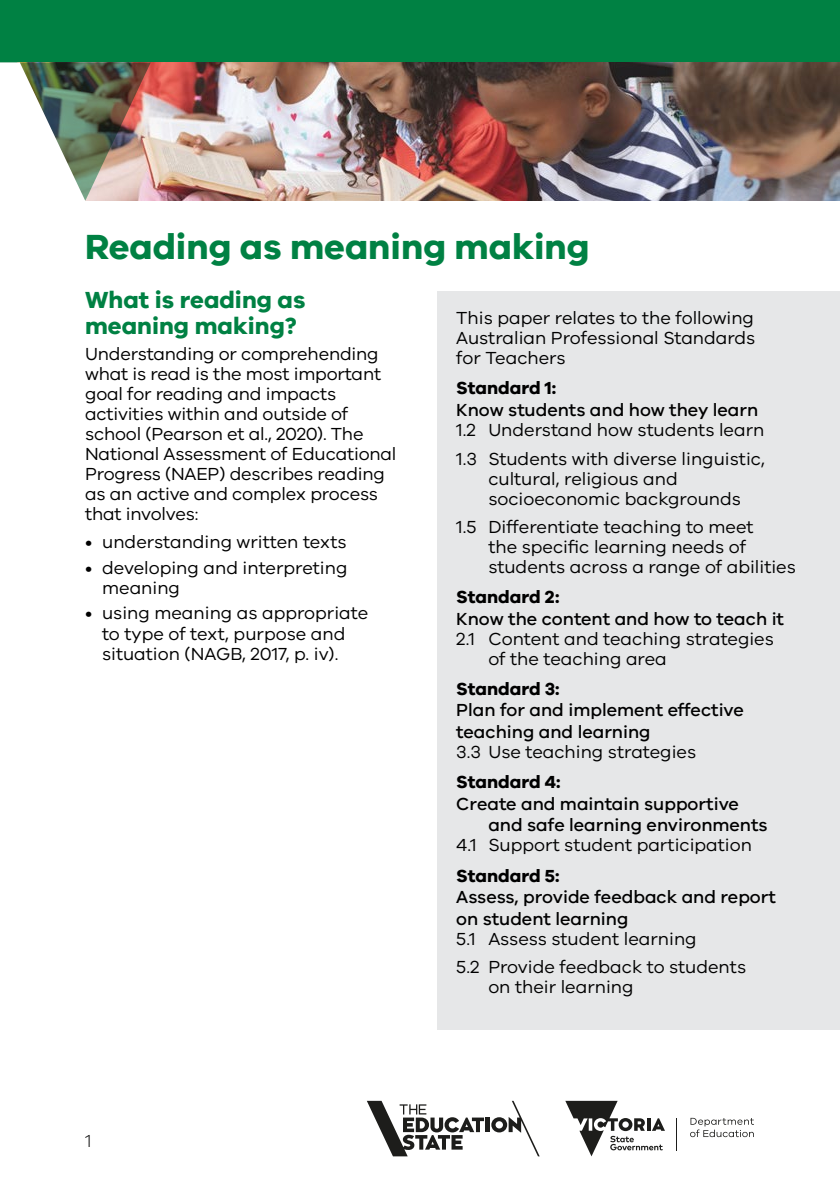
<style>
.page{position:relative;width:840px;height:1191px;background:#fff}
.page>*{position:absolute;margin:0;border:0;box-sizing:border-box;transform-origin:0 0}
.t1{font:700 36px "VIC";color:#008143}
.t2{font:700 24px/26px "VIC";color:#008143}
.t3{font:18px/20px "VIC";color:#000}
.t4{font:500 18px/21.6px "VIC";color:#000}
.t5{font:700 18px "VIC";color:#000}
.t6{font:300 18px "VIC";color:#000}
</style>
<div class="page">
<hr style="left:485px;top:1117px;width:4px;height:15px;background:#1d1d1b">
<svg style="left:491px;top:1100px;width:48px;height:56px"></svg>
<svg style="left:367px;top:1100px;width:116px;height:56px"></svg>
<hr style="left:676px;top:1117px;width:1px;height:33px;background:#1d1d1b">
<svg style="left:565px;top:1100px;width:99px;height:56px"></svg>
<svg style="left:690px;top:1117px;width:63px;height:20px"></svg>
<div style="left:0;top:0;width:839px;height:62px;background:#008143"></div>
<img style="left:151px;top:62px;width:688px;height:138px">
<img style="left:0;top:62px;width:151px;height:139px">
<div style="left:437px;top:292px;width:402px;height:738px;background:#e6e7e8"></div>
<h1 class="t1" style="left:85px;top:225px;width:506px">Reading as meaning making</h1>
<h2 class="t2" style="left:85px;top:286px;width:222px">What is reading as meaning making?</h2>
<p class="t3" style="left:85px;top:343px;width:313px">Understanding or comprehending what is read is the most important goal for reading and impacts activities within and outside of school (Pearson et al., 2020). The<br>National Assessment of Educational<br>Progress (NAEP) describes reading as an active and complex process that involves:</p>
<p class="t3" style="left:85px;top:531px;width:263px">• understanding written texts</p>
<p class="t3" style="left:102px;top:557px;width:247px;text-indent:-17px">• developing and interpreting meaning</p>
<p class="t3" style="left:102px;top:603px;width:267px;text-indent:-17px">• using meaning as appropriate to type of text, purpose and situation (NAGB, 2017, p. iv).</p>
<p class="t6" style="left:85px;top:1129px;width:8px">1</p>
<p class="t3" style="left:456px;top:308px;width:300px;text-align:justify">This paper relates to the following Australian Professional Standards for Teachers</p>
<p class="t5" style="left:456px;top:377px;width:101px">Standard 1:</p>
<p class="t4" style="left:456px;top:398px;width:303px">Know students and how they learn</p>
<p class="t3" style="left:456px;top:415px;width:310px;line-height:28.6px">1.2 Understand how students learn<br>1.3 Students with diverse linguistic,</p>
<p class="t3" style="left:488px;top:468px;width:254px">cultural, religious and socioeconomic backgrounds</p>
<p class="t3" style="left:488px;top:516px;width:309px;text-indent:-32px">1.5 Differentiate teaching to meet<br>the specific learning needs of students across a range of abilities</p>
<p class="t5" style="left:456px;top:586px;width:105px">Standard 2:</p>
<p class="t4" style="left:456px;top:607px;width:329px">Know the content and how to teach it</p>
<p class="t3" style="left:488px;top:628px;width:287px;text-indent:-32px">2.1 Content and teaching strategies of the teaching area</p>
<p class="t5" style="left:456px;top:677px;width:105px">Standard 3:</p>
<p class="t4" style="left:456px;top:699px;width:289px">Plan for and implement effective teaching and learning</p>
<p class="t3" style="left:456px;top:741px;width:241px">3.3 Use teaching strategies</p>
<p class="t5" style="left:456px;top:771px;width:106px">Standard 4:</p>
<p class="t4" style="left:488px;top:792px;width:281px;text-indent:-32px">Create and maintain supportive and safe learning environments</p>
<p class="t3" style="left:456px;top:835px;width:297px">4.1 Support student participation</p>
<p class="t5" style="left:456px;top:864px;width:105px">Standard 5:</p>
<p class="t4" style="left:456px;top:885px;width:321px">Assess, provide feedback and report on student learning</p>
<p class="t3" style="left:456px;top:924px;width:291px;line-height:28.6px">5.1 Assess student learning<br>5.2 Provide feedback to students</p>
<p class="t3" style="left:488px;top:976px;width:147px">on their learning</p>
</div>
